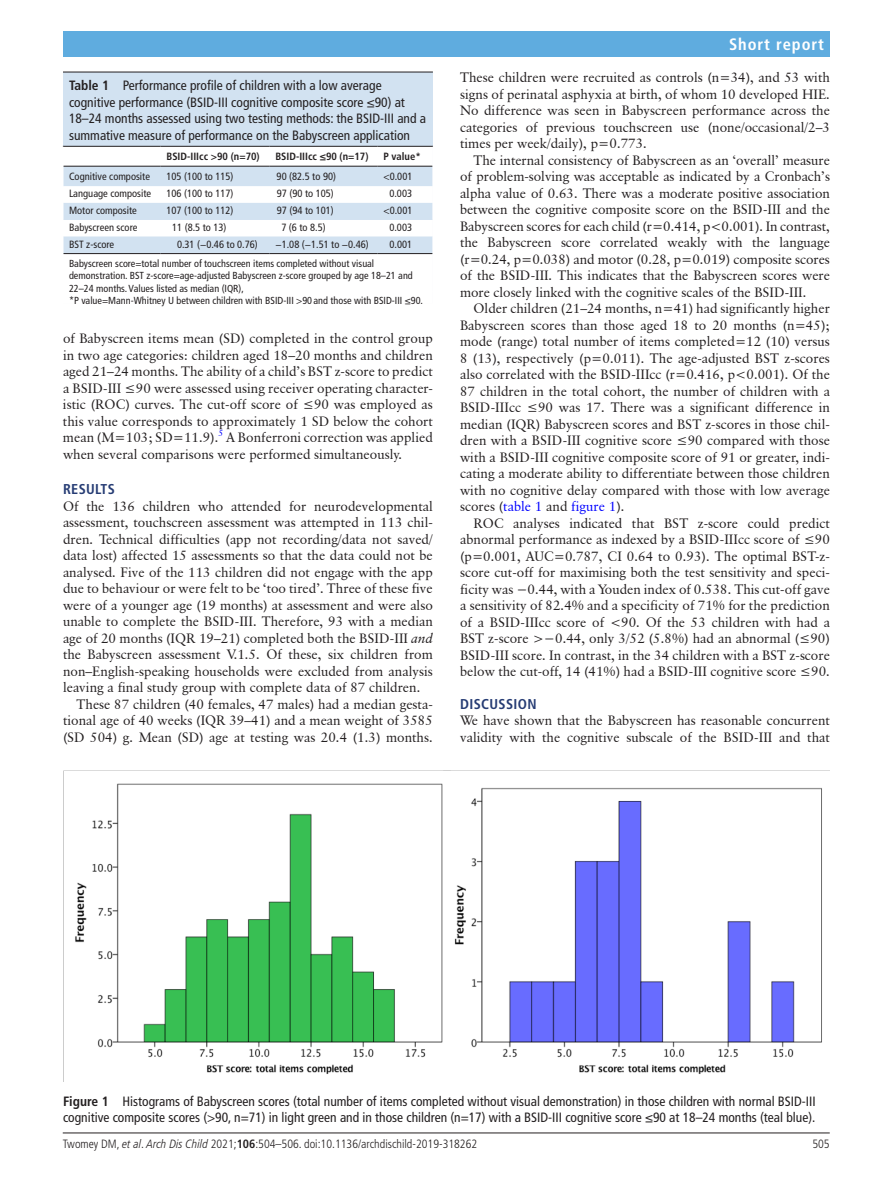
<style>
.page{position:relative;width:893px;height:1191px;background:#fff}
.page>*{position:absolute;margin:0;border:0;box-sizing:border-box;transform-origin:0 0}
.t1{font:700 condensed 16.5px "Frutiger LT Pro";letter-spacing:.055em;color:#fff}
.t2{font:700 condensed 14.25px "Frutiger LT Pro";letter-spacing:.025em;color:#263c74}
.t3{font:13.5px/16.5px "Classical Garamond BT";color:#231f20;text-align:justify}
.t4{font:condensed 13.5px/16.5px "Frutiger LT Pro";color:#231f20}
.t5{font:300 condensed 12px "Frutiger LT Pro";color:#231f20}
.t6{font:condensed 10.5px "Frutiger LT Pro";color:#231f20}
.t7{font:700 condensed 10.5px "Frutiger LT Pro";color:#231f20}
.t8{font:condensed 10.2px/12.3px "Frutiger LT Pro";color:#231f20}
.s1{font-weight:700}
.s2{font-style:italic}
.s3{color:#00f}
</style>
<div class="page">
<hr style="left:63px;top:1132px;width:767px;height:1px;background:#231f20">
<div style="left:63px;top:31px;width:767px;height:25px;background:#5facdf"></div>
<div style="left:63px;top:72px;width:370px;height:232px;background:#d2e2f1"></div>
<hr style="left:63px;top:72px;width:370px;height:1px;background:#231f20">
<div style="left:64px;top:254px;width:369px;height:50px;background:#fff"></div>
<hr style="left:63px;top:146px;width:97px;height:1px;background:#231f20">
<hr style="left:160px;top:146px;width:109px;height:1px;background:#231f20">
<hr style="left:269px;top:146px;width:108px;height:1px;background:#231f20">
<hr style="left:377px;top:146px;width:56px;height:1px;background:#231f20">
<hr style="left:63px;top:254px;width:1px;height:50px;background:#fff">
<svg style="left:63px;top:147px;width:370px;height:107px"></svg>
<hr style="left:69px;top:291px;width:364px;height:1px;background:#fff">
<hr style="left:69px;top:303px;width:364px;height:2px;background:#fff">
<img style="left:63px;top:771px;width:759px;height:310px">
<p class="t4" style="left:69px;top:78px;width:359px"><span class="s1">Table 1</span> Performance profile of children with a low average cognitive performance (BSID-III cognitive composite score ≤90) at 18–24 months assessed using two testing methods: the BSID-III and a summative measure of performance on the Babyscreen application</p>
<p class="t7" style="left:166px;top:150px;width:95px">BSID-IIIcc &gt;90 (n=70)</p>
<p class="t7" style="left:275px;top:150px;width:95px">BSID-IIIcc ≤90 (n=17)</p>
<p class="t7" style="left:383px;top:150px;width:39px">P value*</p>
<p class="t6" style="left:69px;top:170px;width:83px">Cognitive composite</p>
<p class="t6" style="left:167px;top:170px;width:68px">105 (100 to 115)</p>
<p class="t6" style="left:277px;top:170px;width:61px">90 (82.5 to 90)</p>
<p class="t6" style="left:383px;top:170px;width:30px">&lt;0.001</p>
<p class="t6" style="left:69px;top:187px;width:84px">Language composite</p>
<p class="t6" style="left:167px;top:187px;width:68px">106 (100 to 117)</p>
<p class="t6" style="left:277px;top:187px;width:58px">97 (90 to 105)</p>
<p class="t6" style="left:389px;top:187px;width:24px">0.003</p>
<p class="t6" style="left:69px;top:204px;width:69px">Motor composite</p>
<p class="t6" style="left:167px;top:204px;width:68px">107 (100 to 112)</p>
<p class="t6" style="left:277px;top:204px;width:58px">97 (94 to 101)</p>
<p class="t6" style="left:383px;top:204px;width:30px">&lt;0.001</p>
<p class="t6" style="left:69px;top:221px;width:70px">Babyscreen score</p>
<p class="t6" style="left:172px;top:221px;width:56px">11 (8.5 to 13)</p>
<p class="t6" style="left:281px;top:221px;width:46px">7 (6 to 8.5)</p>
<p class="t6" style="left:389px;top:221px;width:24px">0.003</p>
<p class="t6" style="left:69px;top:238px;width:47px">BST z-score</p>
<p class="t6" style="left:177px;top:238px;width:82px">0.31 (−0.46 to 0.76)</p>
<p class="t6" style="left:275px;top:238px;width:95px">−1.08 (−1.51 to −0.46)</p>
<p class="t6" style="left:389px;top:238px;width:24px">0.001</p>
<p class="t8" style="left:69px;top:258px;width:356px">Babyscreen score=total number of touchscreen items completed without visual demonstration. BST z-score=age-adjusted Babyscreen z-score grouped by age 18–21 and 22–24 months. Values listed as median (IQR),<br>*P value=Mann-Whitney U between children with BSID-III &gt;90 and those with BSID-III ≤90.</p>
<p class="t3" style="left:63px;top:330px;width:371px">of Babyscreen items mean (SD) completed in the control group in two age categories: children aged 18–20 months and children aged 21–24 months. The ability of a child’s BST z-score to predict a BSID-III ≤90 were assessed using receiver operating character&shy;istic (ROC) curves. The cut-off score of ≤90 was employed as this value corresponds to approximately 1 SD below the cohort mean (M=103; SD=11.9).<sup>5</sup> A Bonferroni correction was applied when several comparisons were performed simultaneously.</p>
<p class="t2" style="left:63px;top:481px;width:46px">Results</p>
<p class="t3" style="left:63px;top:497px;width:371px">Of the 136 children who attended for neurodevelopmental</p>
<p class="t3" style="left:63px;top:514px;width:371px">assessment, touchscreen assessment was attempted in 113 chil-</p>
<p class="t3" style="left:63px;top:530px;width:371px">dren. Technical difficulties (app not recording/data not saved/</p>
<p class="t3" style="left:63px;top:547px;width:371px">data lost) affected 15 assessments so that the data could not be</p>
<p class="t3" style="left:63px;top:563px;width:371px">analysed. Five of the 113 children did not engage with the app</p>
<p class="t3" style="left:63px;top:580px;width:371px">due to behaviour or were felt to be ‘too tired’. Three of these five</p>
<p class="t3" style="left:63px;top:596px;width:371px">were of a younger age (19 months) at assessment and were also</p>
<p class="t3" style="left:63px;top:613px;width:371px">unable to complete the BSID-III. Therefore, 93 with a median</p>
<p class="t3" style="left:63px;top:629px;width:371px">age of 20 months (IQR 19–21) completed both the BSID-III <span class="s2">and</span></p>
<p class="t3" style="left:63px;top:646px;width:371px">the Babyscreen assessment V.1.5. Of these, six children from</p>
<p class="t3" style="left:63px;top:662px;width:371px">non–English-speaking households were excluded from analysis</p>
<p class="t3" style="left:63px;top:679px;width:359px">leaving a final study group with complete data of 87 children.</p>
<p class="t3" style="left:76px;top:695px;width:358px">These 87 children (40 females, 47 males) had a median gesta-</p>
<p class="t3" style="left:63px;top:712px;width:371px">tional age of 40 weeks (IQR 39–41) and a mean weight of 3585</p>
<p class="t3" style="left:63px;top:728px;width:371px">(SD 504) g. Mean (SD) age at testing was 20.4 (1.3) months.</p>
<p class="t1" style="left:729px;top:34px;width:96px">Short report</p>
<p class="t3" style="left:460px;top:69px;width:371px">These children were recruited as controls (n=34), and 53 with signs of perinatal asphyxia at birth, of whom 10 developed HIE.<br>No difference was seen in Babyscreen performance across the categories of previous touchscreen use (none/occasional/2–3 times per week/daily), p=0.773.</p>
<p class="t3" style="left:460px;top:152px;width:371px;text-indent:14px">The internal consistency of Babyscreen as an ‘overall’ measure of problem-solving was acceptable as indicated by a Cronbach’s alpha value of 0.63. There was a moderate positive association between the cognitive composite score on the BSID-III and the Babyscreen scores for each child (r=0.414, p&lt;0.001). In contrast, the Babyscreen score correlated weakly with the language (r=0.24, p=0.038) and motor (0.28, p=0.019) composite scores of the BSID-III. This indicates that the Babyscreen scores were more closely linked with the cognitive scales of the BSID-III.</p>
<p class="t3" style="left:460px;top:300px;width:371px;text-indent:14px">Older children (21–24 months, n=41) had significantly higher Babyscreen scores than those aged 18 to 20 months (n=45); mode (range) total number of items completed=12 (10) versus 8 (13), respectively (p=0.011). The age-adjusted BST z-scores also correlated with the BSID-IIIcc (r=0.416, p&lt;0.001). Of the 87 children in the total cohort, the number of children with a BSID-IIIcc ≤90 was 17. There was a significant difference in median (IQR) Babyscreen scores and BST z-scores in those chil&shy;dren with a BSID-III cognitive score ≤90 compared with those with a BSID-III cognitive composite score of 91 or greater, indi&shy;cating a moderate ability to differentiate between those children with no cognitive delay compared with those with low average scores (<span class="s3">table 1</span> and <span class="s3">figure 1</span>).</p>
<p class="t3" style="left:460px;top:514px;width:371px;text-indent:14px">ROC analyses indicated that BST z-score could predict abnormal performance as indexed by a BSID-IIIcc score of ≤90 (p=0.001, AUC=0.787, CI 0.64 to 0.93). The optimal BST-z&shy;score cut-off for maximising both the test sensitivity and speci&shy;ficity was −0.44, with a Youden index of 0.538. This cut-off gave a sensitivity of 82.4% and a specificity of 71% for the prediction of a BSID-IIIcc score of &lt;90. Of the 53 children with had a BST z-score &gt;−0.44, only 3/52 (5.8%) had an abnormal (≤90)<br>BSID-III score. In contrast, in the 34 children with a BST z-score below the cut-off, 14 (41%) had a BSID-III cognitive score ≤90.</p>
<p class="t2" style="left:460px;top:695px;width:47px">Discussio</p>
<p class="t2" style="left:527px;top:695px;width:11px">n</p>
<p class="t3" style="left:460px;top:712px;width:371px">We have shown that the Babyscreen has reasonable concurrent validity with the cognitive subscale of the BSID-III and that</p>
<p class="t4" style="left:63px;top:1092px;width:754px"><span class="s1">Figure 1</span> Histograms of Babyscreen scores (total number of items completed without visual demonstration) in those children with normal BSID-III cognitive composite scores (&gt;90, n=71) in light green and in those children (n=17) with a BSID-III cognitive score ≤90 at 18–24 months (teal blue).</p>
<p class="t5" style="left:63px;top:1136px;width:416px">Twomey DM, <span class="s2">et al</span>. <span class="s2">Arch Dis Child</span> 2021;<span class="s1">106</span>:504–506. doi:10.1136/archdischild-2019-318262</p>
<p class="t5" style="left:812px;top:1136px;width:19px">505</p>
</div>
